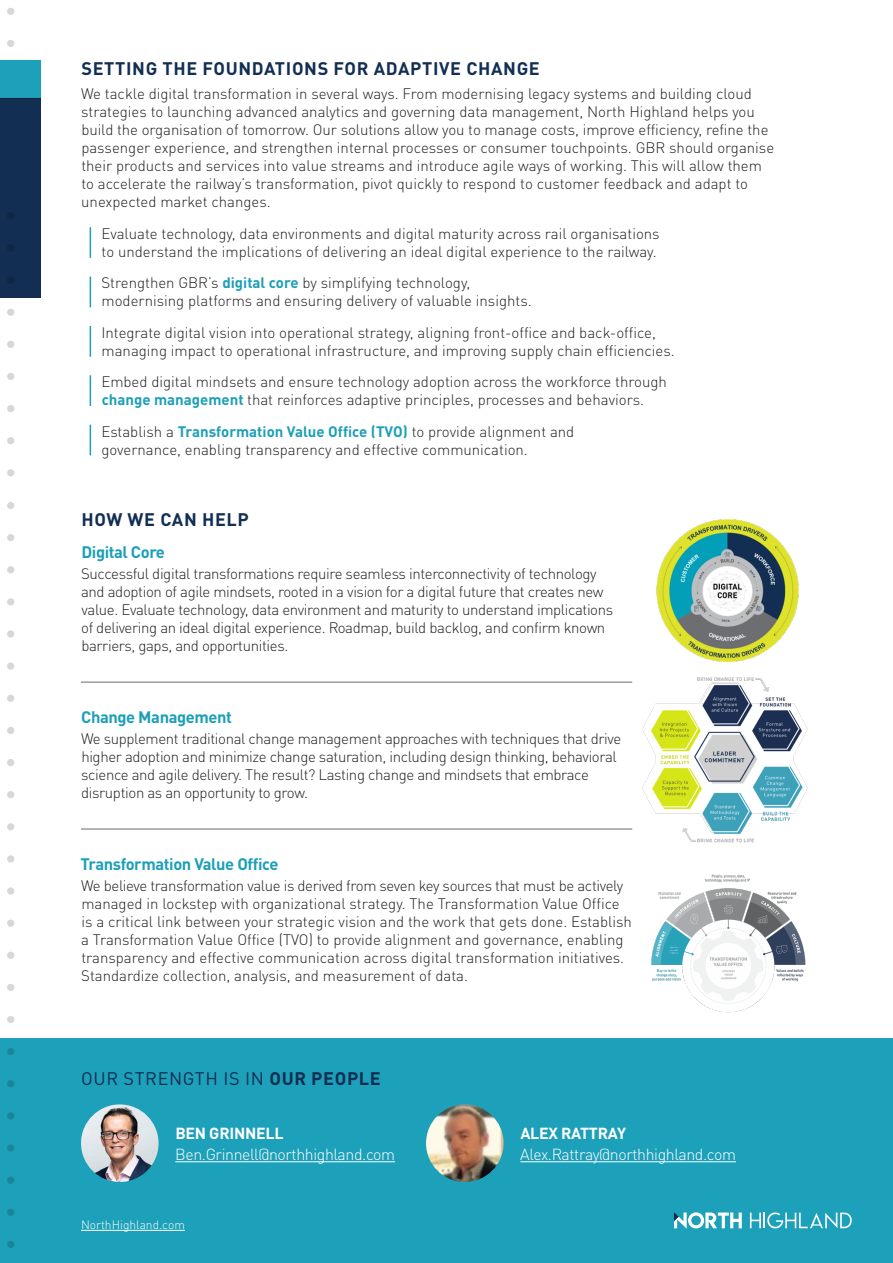
<style>
.page{position:relative;width:893px;height:1263px;background:#fff}
.page>*{position:absolute;margin:0;border:0;box-sizing:border-box;transform-origin:0 0}
.t1{font:700 18px "DIN Pro";letter-spacing:.035em;color:#122e53}
.t2{font:18px "DIN Pro";letter-spacing:.035em;color:#112d52}
.t3{font:700 16.5px "DIN Pro";letter-spacing:-.025em;color:#1c9fb7}
.t4{font:300 15.9px "DIN Pro";letter-spacing:-.025em;color:#fff}
.t5{font:700 15.9px "DIN Pro";letter-spacing:-.015em;color:#fff}
.t6{font:300 15px/18px "DIN Pro";color:#231f20}
.t7{font:300 15px/18px "DIN Pro";letter-spacing:-.025em;color:#231f20}
.t8{font:300 12px "DIN Pro";color:#fff}
.s1{font-weight:700;color:#1c9fb7}
.s2{font-weight:700}
</style>
<div class="page">
<div style="left:0;top:1038px;width:893px;height:225px;background:#1da0b9"></div>
<div style="left:0;top:98px;width:41px;height:200px;background:#122e53"></div>
<div style="left:0;top:60px;width:41px;height:38px;background:#1da0b9"></div>
<div style="left:7px;top:212px;width:7px;height:7px;background:#0f2645;border-radius:50%"></div>
<div style="left:7px;top:244px;width:7px;height:8px;background:#0f2645;border-radius:50%"></div>
<div style="left:7px;top:276px;width:7px;height:8px;background:#0f2645;border-radius:50%"></div>
<div style="left:7px;top:309px;width:7px;height:7px;background:#d9d7d5;border-radius:50%"></div>
<div style="left:7px;top:341px;width:7px;height:7px;background:#d9d7d5;border-radius:50%"></div>
<div style="left:7px;top:373px;width:7px;height:7px;background:#d9d7d5;border-radius:50%"></div>
<div style="left:7px;top:405px;width:7px;height:7px;background:#d9d7d5;border-radius:50%"></div>
<div style="left:7px;top:437px;width:7px;height:7px;background:#d9d7d5;border-radius:50%"></div>
<div style="left:7px;top:469px;width:7px;height:7px;background:#d9d7d5;border-radius:50%"></div>
<div style="left:7px;top:8px;width:7px;height:7px;background:#d9d7d5;border-radius:50%"></div>
<div style="left:7px;top:40px;width:7px;height:7px;background:#d9d7d5;border-radius:50%"></div>
<div style="left:7px;top:984px;width:7px;height:7px;background:#d9d7d5;border-radius:50%"></div>
<div style="left:7px;top:1016px;width:7px;height:7px;background:#d9d7d5;border-radius:50%"></div>
<div style="left:7px;top:1048px;width:7px;height:7px;background:#18869a;border-radius:50%"></div>
<div style="left:7px;top:1080px;width:7px;height:7px;background:#18869a;border-radius:50%"></div>
<div style="left:7px;top:1112px;width:7px;height:7px;background:#18869a;border-radius:50%"></div>
<div style="left:7px;top:1144px;width:7px;height:8px;background:#18869a;border-radius:50%"></div>
<div style="left:7px;top:1176px;width:7px;height:8px;background:#18869a;border-radius:50%"></div>
<div style="left:7px;top:1209px;width:7px;height:7px;background:#18869a;border-radius:50%"></div>
<div style="left:7px;top:1241px;width:7px;height:7px;background:#18869a;border-radius:50%"></div>
<div style="left:7px;top:502px;width:7px;height:7px;background:#d9d7d5;border-radius:50%"></div>
<div style="left:7px;top:534px;width:7px;height:7px;background:#d9d7d5;border-radius:50%"></div>
<div style="left:7px;top:566px;width:7px;height:7px;background:#d9d7d5;border-radius:50%"></div>
<div style="left:7px;top:598px;width:7px;height:7px;background:#d9d7d5;border-radius:50%"></div>
<div style="left:7px;top:630px;width:7px;height:8px;background:#d9d7d5;border-radius:50%"></div>
<div style="left:7px;top:662px;width:7px;height:8px;background:#d9d7d5;border-radius:50%"></div>
<div style="left:7px;top:695px;width:7px;height:7px;background:#d9d7d5;border-radius:50%"></div>
<div style="left:7px;top:727px;width:7px;height:7px;background:#d9d7d5;border-radius:50%"></div>
<div style="left:7px;top:759px;width:7px;height:7px;background:#d9d7d5;border-radius:50%"></div>
<div style="left:7px;top:791px;width:7px;height:7px;background:#d9d7d5;border-radius:50%"></div>
<div style="left:7px;top:823px;width:7px;height:7px;background:#d9d7d5;border-radius:50%"></div>
<div style="left:7px;top:855px;width:7px;height:7px;background:#d9d7d5;border-radius:50%"></div>
<div style="left:7px;top:887px;width:7px;height:8px;background:#d9d7d5;border-radius:50%"></div>
<div style="left:7px;top:919px;width:7px;height:8px;background:#d9d7d5;border-radius:50%"></div>
<div style="left:7px;top:952px;width:7px;height:7px;background:#d9d7d5;border-radius:50%"></div>
<svg style="left:750px;top:1212px;width:102px;height:16px"></svg>
<svg style="left:674px;top:1212px;width:68px;height:17px"></svg>
<hr style="left:81px;top:1230px;width:104px;height:1px;background:#fff">
<hr style="left:175px;top:1161px;width:220px;height:1px;background:#fff">
<img style="left:81px;top:1104px;width:78px;height:78px;border-radius:39px">
<hr style="left:520px;top:1161px;width:216px;height:1px;background:#fff">
<img style="left:426px;top:1104px;width:78px;height:78px;border-radius:39px">
<hr style="left:81px;top:682px;width:551px;height:1px;background:#666c72">
<hr style="left:81px;top:829px;width:551px;height:1px;background:#666c72">
<hr style="left:90px;top:227px;width:1px;height:31px;background:#1c9fb7">
<hr style="left:90px;top:277px;width:1px;height:30px;background:#1c9fb7">
<hr style="left:90px;top:375px;width:1px;height:31px;background:#1c9fb7">
<hr style="left:90px;top:326px;width:1px;height:31px;background:#1c9fb7">
<hr style="left:90px;top:425px;width:1px;height:30px;background:#1c9fb7">
<img style="left:651px;top:875px;width:155px;height:138px">
<img style="left:643px;top:677px;width:165px;height:166px">
<img style="left:657px;top:520px;width:142px;height:141px">
<p class="t1" style="left:82px;top:53px;width:460px">SETTING THE FOUNDATIONS FOR ADAPTIVE CHANGE</p>
<p class="t6" style="left:81px;top:84px;width:694px">We tackle digital transformation in several ways. From modernising legacy systems and building cloud strategies to launching advanced analytics and governing data management, North Highland helps you build the organisation of tomorrow. Our solutions allow you to manage costs, improve efficiency, refine the passenger experience, and strengthen internal processes or consumer touchpoints. GBR should organise their products and services into value streams and introduce agile ways of working. This will allow them to accelerate the railway’s transformation, pivot quickly to respond to customer feedback and adapt to unexpected market changes.</p>
<p class="t6" style="left:101px;top:223px;width:560px">Evaluate technology, data environments and digital maturity across rail organisations to understand the implications of delivering an ideal digital experience to the railway.</p>
<p class="t6" style="left:101px;top:273px;width:432px">Strengthen GBR’s <span class="s1">digital core</span> by simplifying technology, modernising platforms and ensuring delivery of valuable insights.</p>
<p class="t6" style="left:101px;top:322px;width:575px">Integrate digital vision into operational strategy, aligning front-office and back-office, managing impact to operational infrastructure, and improving supply chain efficiencies.</p>
<p class="t6" style="left:101px;top:372px;width:567px">Embed digital mindsets and ensure technology adoption across the workforce through <span class="s1">change management</span> that reinforces adaptive principles, processes and behaviors.</p>
<p class="t6" style="left:101px;top:421px;width:474px">Establish a <span class="s1">Transformation Value Office (TVO)</span> to provide alignment and governance, enabling transparency and effective communication.</p>
<p class="t1" style="left:81px;top:505px;width:169px">HOW WE CAN HELP</p>
<p class="t3" style="left:81px;top:538px;width:85px">Digital Core</p>
<p class="t7" style="left:81px;top:563px;width:534px">Successful digital transformations require seamless interconnectivity of technology and adoption of agile mindsets, rooted in a vision for a digital future that creates new value. Evaluate technology, data environment and maturity to understand implications of delivering an ideal digital experience. Roadmap, build backlog, and confirm known barriers, gaps, and opportunities.</p>
<p class="t3" style="left:81px;top:703px;width:152px">Change Management</p>
<p class="t7" style="left:81px;top:728px;width:542px">We supplement traditional change management approaches with techniques that drive higher adoption and minimize change saturation, including design thinking, behavioral science and agile delivery. The result? Lasting change and mindsets that embrace disruption as an opportunity to grow.</p>
<p class="t3" style="left:80px;top:850px;width:200px">Transformation Value Office</p>
<p class="t6" style="left:81px;top:876px;width:552px">We believe transformation value is derived from seven key sources that must be actively managed in lockstep with organizational strategy. The Transformation Value Office is a critical link between your strategic vision and the work that gets done. Establish a Transformation Value Office (TVO) to provide alignment and governance, enabling transparency and effective communication across digital transformation initiatives.<br>Standardize collection, analysis, and measurement of data.</p>
<p class="t2" style="left:81px;top:1064px;width:301px">OUR STRENGTH IS IN <span class="s2">OUR PEOPLE</span></p>
<p class="t5" style="left:175px;top:1120px;width:110px">BEN GRINNELL</p>
<p class="t4" style="left:175px;top:1141px;width:221px">Ben.Grinnell@northhighland.com</p>
<p class="t8" style="left:81px;top:1215px;width:105px">NorthHighland.com</p>
<p class="t5" style="left:520px;top:1120px;width:107px">ALEX RATTRAY</p>
<p class="t4" style="left:520px;top:1141px;width:217px">Alex.Rattray@northhighland.com</p>
</div>
